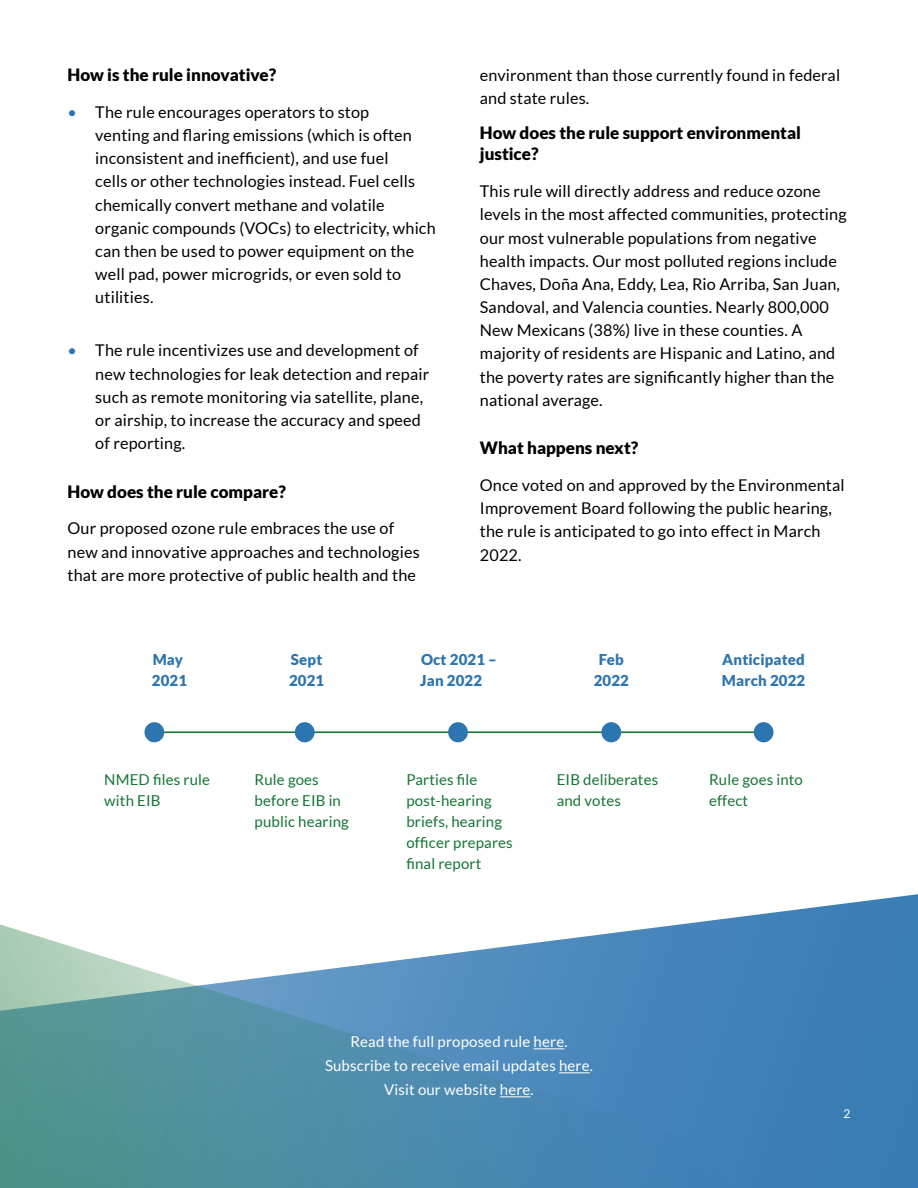
<style>
.page{position:relative;width:918px;height:1188px;background:#fff}
.page>*{position:absolute;margin:0;border:0;box-sizing:border-box;transform-origin:0 0}
.t1{font:900 16.95px/21.6px "Lato";color:#000}
.t2{font:16.2px/23.2px "Lato";letter-spacing:.01em;color:#000}
.t3{font:15px/21px "Lato";letter-spacing:.01em;color:#147534}
.t4{font:15px/24px "Lato";letter-spacing:.01em;color:#fff;text-align:center}
.t5{font:900 15px/21px "Lato";letter-spacing:.01em;color:#2d75b1}
.t6{font:12px "Lato";color:#fff}
.s1{color:#2d75b1}
</style>
<div class="page">
<hr style="left:154px;top:731px;width:610px;height:2px;background:#147534">
<div style="left:144px;top:722px;width:20px;height:20px;background:#2d75b1;border-radius:50%"></div>
<div style="left:295px;top:722px;width:20px;height:20px;background:#2d75b1;border-radius:50%"></div>
<div style="left:448px;top:722px;width:20px;height:20px;background:#2d75b1;border-radius:50%"></div>
<div style="left:601px;top:722px;width:20px;height:20px;background:#2d75b1;border-radius:50%"></div>
<div style="left:754px;top:722px;width:20px;height:20px;background:#2d75b1;border-radius:50%"></div>
<svg style="left:700px;top:894px;width:218px;height:28px"></svg>
<svg style="left:0;top:922px;width:918px;height:266px;background:#5d96b6"></svg>
<hr style="left:534px;top:1048px;width:30px;height:1px;background:#fff">
<hr style="left:559px;top:1072px;width:31px;height:1px;background:#fff">
<hr style="left:500px;top:1096px;width:31px;height:1px;background:#fff">
<p class="t1" style="left:68px;top:64px;width:210px">How is the rule innovative?</p>
<p class="t2" style="left:95px;top:100px;width:342px;text-indent:-28px"><span class="s1">•</span> The rule encourages operators to stop<br>venting and flaring emissions (which is often inconsistent and inefficient), and use fuel<br>cells or other technologies instead. Fuel cells chemically convert methane and volatile organic compounds (VOCs) to electricity, which can then be used to power equipment on the well pad, power microgrids, or even sold to utilities.</p>
<p class="t2" style="left:95px;top:339px;width:335px;text-indent:-28px"><span class="s1">•</span> The rule incentivizes use and development of new technologies for leak detection and repair such as remote monitoring via satellite, plane, or airship, to increase the accuracy and speed of reporting.</p>
<p class="t1" style="left:68px;top:480px;width:220px">How does the rule compare?</p>
<p class="t2" style="left:68px;top:517px;width:354px">Our proposed ozone rule embraces the use of new and innovative approaches and technologies that are more protective of public health and the</p>
<p class="t2" style="left:480px;top:63px;width:362px">environment than those currently found in federal and state rules.</p>
<p class="t1" style="left:480px;top:122px;width:323px">How does the rule support environmental justice?</p>
<p class="t2" style="left:480px;top:180px;width:368px">This rule will directly address and reduce ozone levels in the most affected communities, protecting our most vulnerable populations from negative health impacts. Our most polluted regions include Chaves, Doña Ana, Eddy, Lea, Rio Arriba, San Juan, Sandoval, and Valencia counties. Nearly 800,000<br>New Mexicans (38%) live in these counties. A majority of residents are Hispanic and Latino, and the poverty rates are significantly higher than the national average.</p>
<p class="t1" style="left:480px;top:437px;width:160px">What happens next?</p>
<p class="t2" style="left:480px;top:473px;width:366px">Once voted on and approved by the Environmental Improvement Board following the public hearing, the rule is anticipated to go into effect in March 2022.</p>
<p class="t5" style="left:420px;top:649px;width:78px">Oct 2021 –<br>Jan 2022</p>
<p class="t5" style="left:722px;top:649px;width:85px">Anticipated<br>March 2022</p>
<p class="t5" style="left:152px;top:649px;width:37px">May<br>2021</p>
<p class="t5" style="left:289px;top:649px;width:37px">Sept<br>2021</p>
<p class="t5" style="left:594px;top:649px;width:37px;text-align:center">Feb<br>2022</p>
<p class="t3" style="left:104px;top:769px;width:107px">NMED files rule with EIB</p>
<p class="t3" style="left:255px;top:769px;width:96px">Rule goes before EIB in public hearing</p>
<p class="t3" style="left:406px;top:769px;width:108px">Parties file post-hearing briefs, hearing officer prepares final report</p>
<p class="t3" style="left:557px;top:769px;width:103px">EIB deliberates and votes</p>
<p class="t3" style="left:709px;top:769px;width:95px">Rule goes into effect</p>
<p class="t4" style="left:325px;top:1029px;width:269px">Read the full proposed rule here.<br>Subscribe to receive email updates here.<br>Visit our website here.</p>
<p class="t6" style="left:844px;top:1107px;width:8px">2</p>
</div>
